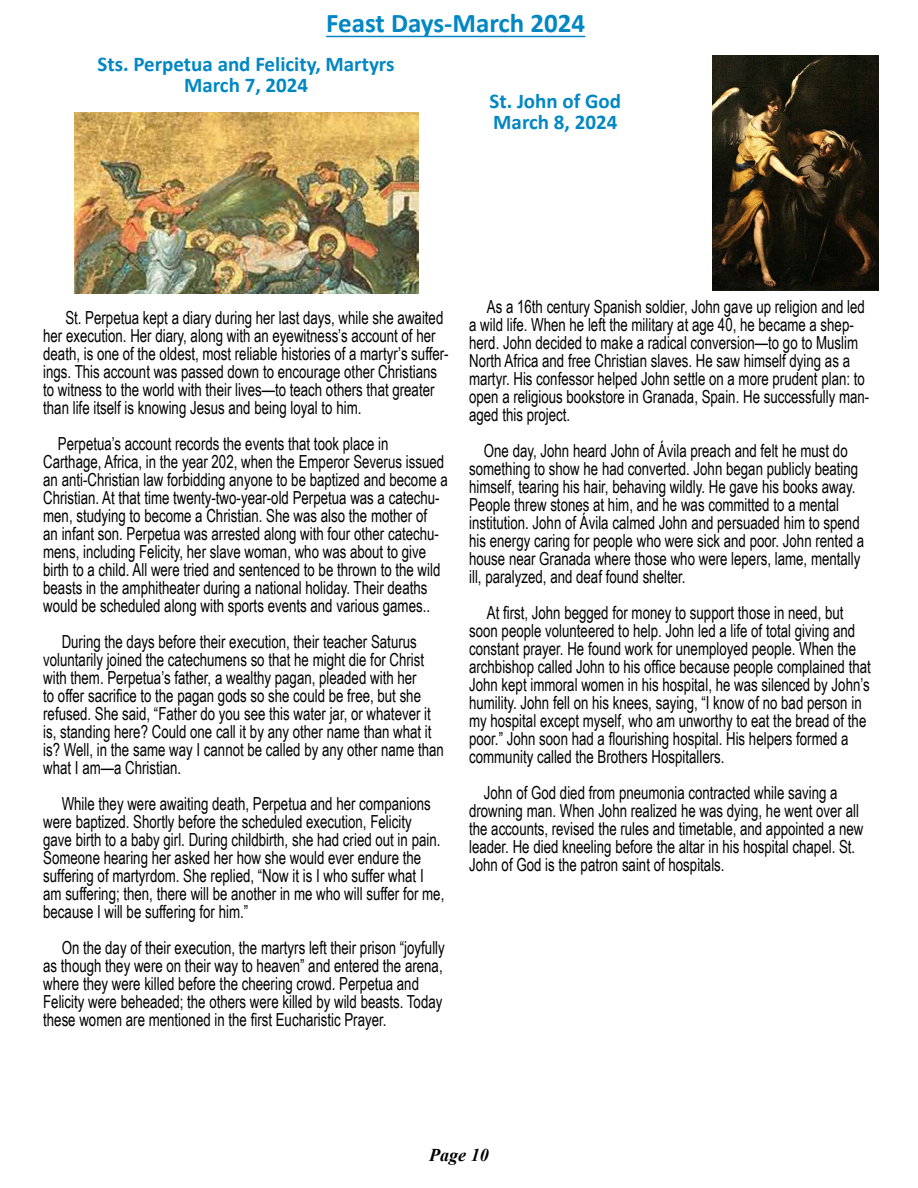
<style>
.page{position:relative;width:918px;height:1188px;background:#fff}
.page>*{position:absolute;margin:0;border:0;box-sizing:border-box;transform-origin:0 0}
.t1{font:700 27px "Calibri";color:#0087c4}
.t2{font:700 21px/21px "Calibri";color:#0087c4}
.t3{font:18px/18px "Arial Narrow";color:#000;scale:.9 1}
.t4{font:italic 700 18px "Times New Roman";color:#000}
</style>
<div class="page">
<hr style="left:326px;top:36px;width:259px;height:1px;background:#0087c4">
<img style="left:712px;top:55px;width:167px;height:235px">
<img style="left:74px;top:113px;width:344px;height:180px">
<h1 class="t1" style="left:326px;top:4px;width:261px">Feast Days-March 2024</h1>
<p class="t2" style="left:97px;top:53px;width:299px;text-align:center">Sts. Perpetua and Felicity, Martyrs<br>March 7, 2024</p>
<p class="t2" style="left:489px;top:90px;width:133px">St. John of God<br>March 8, 2024</p>
<p class="t3" style="left:43px;top:308px;width:452px;text-indent:22px">St. Perpetua kept a diary during her last days, while she awaited her execution. Her diary, along with an eyewitness’s account of her death, is one of the oldest, most reliable histories of a martyr’s suffer&shy;ings. This account was passed down to encourage other Christians to witness to the world with their lives—to teach others that greater than life itself is knowing Jesus and being loyal to him.</p>
<p class="t3" style="left:43px;top:434px;width:451px;text-indent:15px">Perpetua’s account records the events that took place in Carthage, Africa, in the year 202, when the Emperor Severus issued an anti-Christian law forbidding anyone to be baptized and become a Christian. At that time twenty-two-year-old Perpetua was a catechu&shy;men, studying to become a Christian. She was also the mother of<br>an infant son. Perpetua was arrested along with four other catechu&shy;mens, including Felicity, her slave woman, who was about to give birth to a child. All were tried and sentenced to be thrown to the wild beasts in the amphitheater during a national holiday. Their deaths would be scheduled along with sports events and various games..</p>
<p class="t3" style="left:43px;top:632px;width:447px;text-indent:18px">During the days before their execution, their teacher Saturus voluntarily joined the catechumens so that he might die for Christ with them. Perpetua’s father, a wealthy pagan, pleaded with her<br>to offer sacrifice to the pagan gods so she could be free, but she refused. She said, “Father do you see this water jar, or whatever it is, standing here? Could one call it by any other name than what it is? Well, in the same way I cannot be called by any other name than what I am—a Christian.</p>
<p class="t3" style="left:43px;top:794px;width:447px;text-indent:18px">While they were awaiting death, Perpetua and her companions were baptized. Shortly before the scheduled execution, Felicity gave birth to a baby girl. During childbirth, she had cried out in pain.<br>Someone hearing her asked her how she would ever endure the suffering of martyrdom. She replied, “Now it is I who suffer what I am suffering; then, there will be another in me who will suffer for me, because I will be suffering for him.”</p>
<p class="t3" style="left:43px;top:938px;width:448px;text-indent:18px">On the day of their execution, the martyrs left their prison “joyfully as though they were on their way to heaven” and entered the arena, where they were killed before the cheering crowd. Perpetua and Felicity were beheaded; the others were killed by wild beasts. Today these women are mentioned in the first Eucharistic Prayer.</p>
<p class="t3" style="left:469px;top:297px;width:446px;text-indent:18px">As a 16th century Spanish soldier, John gave up religion and led a wild life. When he left the military at age 40, he became a shep&shy;herd. John decided to make a radical conversion—to go to Muslim North Africa and free Christian slaves. He saw himself dying as a martyr. His confessor helped John settle on a more prudent plan: to open a religious bookstore in Granada, Spain. He successfully man&shy;aged this project.</p>
<p class="t3" style="left:469px;top:441px;width:440px;text-indent:15px">One day, John heard John of Ávila preach and felt he must do something to show he had converted. John began publicly beating himself, tearing his hair, behaving wildly. He gave his books away.<br>People threw stones at him, and he was committed to a mental institution. John of Ávila calmed John and persuaded him to spend his energy caring for people who were sick and poor. John rented a house near Granada where those who were lepers, lame, mentally ill, paralyzed, and deaf found shelter.</p>
<p class="t3" style="left:469px;top:603px;width:448px;text-indent:18px">At first, John begged for money to support those in need, but soon people volunteered to help. John led a life of total giving and constant prayer. He found work for unemployed people. When the archbishop called John to his office because people complained that John kept immoral women in his hospital, he was silenced by John’s humility. John fell on his knees, saying, “I know of no bad person in my hospital except myself, who am unworthy to eat the bread of the poor.” John soon had a flourishing hospital. His helpers formed a community called the Brothers Hospitallers.</p>
<p class="t3" style="left:469px;top:783px;width:440px;text-indent:15px">John of God died from pneumonia contracted while saving a drowning man. When John realized he was dying, he went over all the accounts, revised the rules and timetable, and appointed a new leader. He died kneeling before the altar in his hospital chapel. St.<br>John of God is the patron saint of hospitals.</p>
<p class="t4" style="left:429px;top:1143px;width:61px">Page 10</p>
</div>
